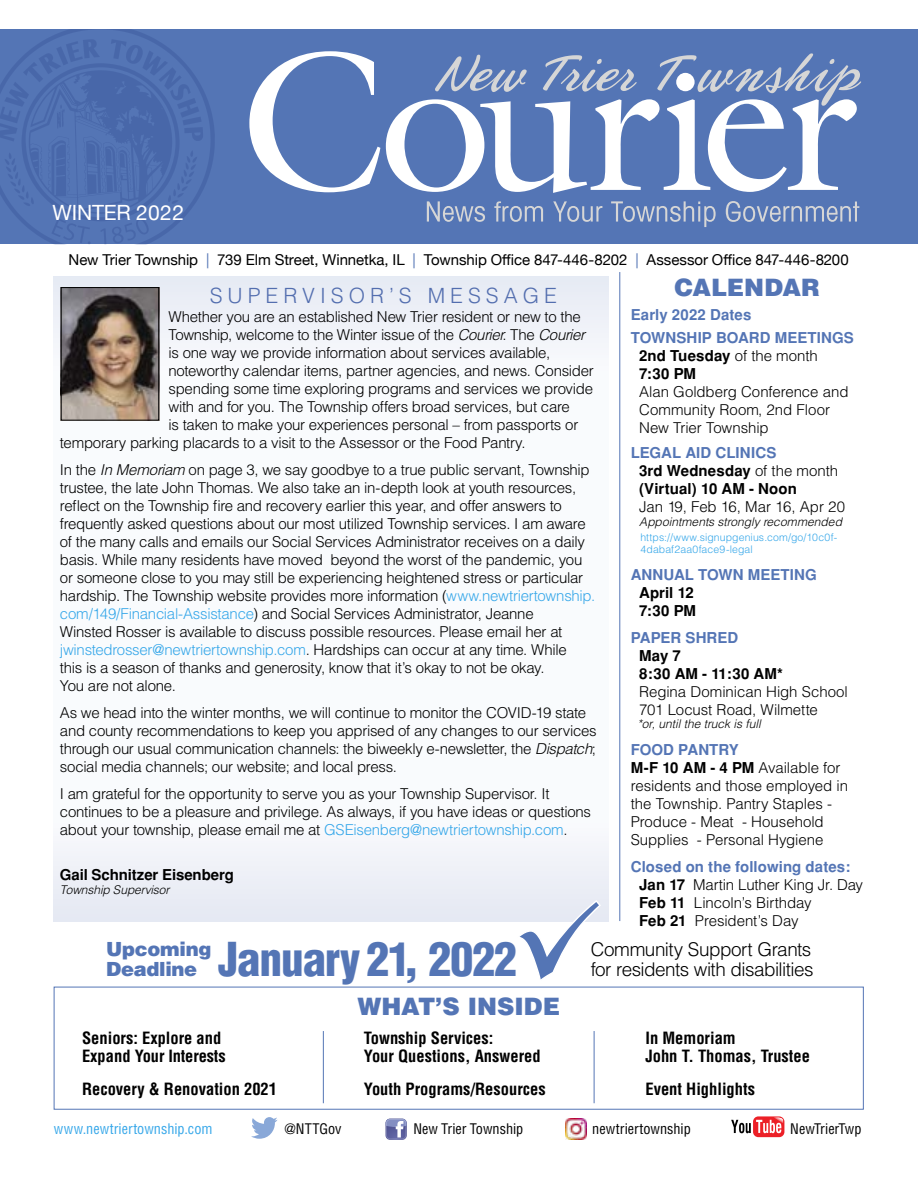
<style>
.page{position:relative;width:918px;height:1188px;background:#fff}
.page>*{position:absolute;margin:0;border:0;box-sizing:border-box;transform-origin:0 0}
.t1{font:900 condensed 45.6px "Helvetica";letter-spacing:-.02em;color:#5475b5}
.t2{font:900 24px "Helvetica";color:#5475b5}
.t3{font:300 21px "Helvetica";letter-spacing:.24em;color:#536eaf}
.t4{font:21px "Helvetica Neue";letter-spacing:-.01em;color:#fff}
.t5{font:900 19.5px/19.8px "Helvetica";letter-spacing:-.015em;color:#5475b5}
.t6{font:300 18.9px "Helvetica";letter-spacing:-.03em;color:#000}
.t7{font:700 condensed 16.5px/18px "Helvetica";color:#000}
.t8{font:300 15px/18px "Helvetica";letter-spacing:-.02em;color:#000}
.t9{font:700 15px/18px "Helvetica";letter-spacing:.005em;color:#000}
.t10{font:15px "Helvetica Neue";letter-spacing:-.005em;color:#000}
.t11{font:300 15px/18px "Helvetica";color:#000}
.t12{font:700 15px/22.5px "Helvetica";letter-spacing:.005em;color:#5475b5}
.t13{font:condensed 14.25px "Helvetica";color:#000}
.t14{font:condensed 14.25px "Helvetica";color:#36a7e9}
.t15{font:italic 300 12px "Helvetica";color:#000}
.t16{font:300 10.5px/12px "Helvetica";letter-spacing:.01em;color:#36a7e9}
.s1{color:#5475b5}
.s2{font-weight:300}
.s3{font-style:italic}
.s4{color:#36a7e9}
.s5{font-weight:700;color:#5475b5}
.s6{font-weight:700}
</style>
<div class="page">
<svg style="left:54px;top:277px;width:554px;height:644px"></svg>
<img style="left:63px;top:289px;width:94px;height:130px">
<div style="left:61px;top:287px;width:98px;height:134px;border:1px solid #000"></div>
<div style="left:0;top:30px;width:918px;height:214px;background:#5475b5"></div>
<svg style="left:249px;top:51px;width:131px;height:141px"></svg>
<svg style="left:386px;top:53px;width:475px;height:140px"></svg>
<svg style="left:427px;top:201px;width:58px;height:21px"></svg>
<svg style="left:494px;top:201px;width:49px;height:21px"></svg>
<svg style="left:553px;top:201px;width:49px;height:21px"></svg>
<svg style="left:611px;top:201px;width:105px;height:26px"></svg>
<svg style="left:726px;top:201px;width:133px;height:21px"></svg>
<svg style="left:0;top:30px;width:215px;height:214px"></svg>
<svg style="left:251px;top:1117px;width:27px;height:22px"></svg>
<div style="left:753px;top:1116px;width:31px;height:21px;background:#ec2027;border-radius:5px"></div>
<svg style="left:731px;top:1117px;width:52px;height:16px"></svg>
<svg style="left:386px;top:1119px;width:21px;height:21px"></svg>
<img style="left:566px;top:1119px;width:21px;height:21px">
<hr style="left:619px;top:272px;width:1px;height:649px;background:#5475b5">
<div style="left:54px;top:987px;width:810px;height:123px;border:1px solid #5475b5"></div>
<hr style="left:594px;top:1031px;width:1px;height:72px;background:#5475b5">
<hr style="left:323px;top:1031px;width:1px;height:72px;background:#5475b5">
<svg style="left:516px;top:900px;width:85px;height:80px"></svg>
<h3 class="t4" style="left:53px;top:197px;width:133px">WINTER 2022</h3>
<p class="t10" style="left:69px;top:249px;width:782px">New Trier Township <span class="s1">|</span> 739 Elm Street, Winnetka, IL <span class="s1">|</span> Township Office 847-446-8202 <span class="s1">|</span> Assessor Office 847-446-8200</p>
<h3 class="t3" style="left:210px;top:282px;width:349px">SUPERVISOR’S MESSAGE</h3>
<h2 class="t2" style="left:675px;top:272px;width:147px">CALENDAR</h2>
<p class="t12" style="left:631px;top:303px;width:225px">Early 2022 Dates<br>TOWNSHIP BOARD MEETINGS</p>
<p class="t9" style="left:639px;top:346px;width:180px">2nd Tuesday <span class="s2">of the month<br></span>7:30 PM</p>
<p class="t11" style="left:639px;top:382px;width:211px">Alan Goldberg Conference and<br>Community Room, 2nd Floor<br>New Trier Township</p>
<p class="t9" style="left:639px;top:444px;width:201px;text-indent:-8px"><span class="s1">LEGAL AID CLINICS<br></span>3rd Wednesday <span class="s2">of the month </span>(Virtual) 10 AM - Noon</p>
<p class="t11" style="left:639px;top:497px;width:208px">Jan 19, Feb 16, Mar 16, Apr 20</p>
<p class="t15" style="left:639px;top:514px;width:204px">Appointments strongly recommended</p>
<p class="t8" style="left:168px;top:308px;width:414px">Whether you are an established New Trier resident or new to the</p>
<p class="t8" style="left:168px;top:326px;width:418px">Township, welcome to the Winter issue of the <span class="s3">Courier</span>. The <span class="s3">Courier</span></p>
<p class="t8" style="left:168px;top:344px;width:383px">is one way we provide information about services available,</p>
<p class="t8" style="left:168px;top:362px;width:427px">noteworthy calendar items, partner agencies, and news. Consider</p>
<p class="t8" style="left:168px;top:380px;width:426px">spending some time exploring programs and services we provide</p>
<p class="t8" style="left:168px;top:398px;width:403px">with and for you. The Township offers broad services, but care</p>
<p class="t8" style="left:168px;top:416px;width:411px">is taken to make your experiences personal – from passports or</p>
<p class="t8" style="left:60px;top:434px;width:467px">temporary parking placards to a visit to the Assessor or the Food Pantry.</p>
<p class="t8" style="left:60px;top:461px;width:537px">In the <span class="s3">In Memoriam</span> on page 3, we say goodbye to a true public servant, Township trustee, the late John Thomas. We also take an in-depth look at youth resources, reflect on the Township fire and recovery earlier this year, and offer answers to frequently asked questions about our most utilized Township services. I am aware of the many calls and emails our Social Services Administrator receives on a daily basis. While many residents have moved beyond the worst of the pandemic, you or someone close to you may still be experiencing heightened stress or particular hardship. The Township website provides more information (<span class="s4">www.newtriertownship. com/149/Financial-Assistance</span>) and Social Services Administrator, Jeanne<br>Winsted Rosser is available to discuss possible resources. Please email her at <span class="s4">jwinstedrosser@newtriertownship.com</span>. Hardships can occur at any time. While<br>this is a season of thanks and generosity, know that it’s okay to not be okay.<br>You are not alone.</p>
<p class="t8" style="left:60px;top:704px;width:538px">As we head into the winter months, we will continue to monitor the COVID-19 state and county recommendations to keep you apprised of any changes to our services through our usual communication channels: the biweekly e-newsletter, the <span class="s3">Dispatch</span>; social media channels; our website; and local press.</p>
<p class="t8" style="left:60px;top:785px;width:533px">I am grateful for the opportunity to serve you as your Township Supervisor. It continues to be a pleasure and privilege. As always, if you have ideas or questions about your township, please email me at <span class="s4">GSEisenberg@newtriertownship.com</span>.</p>
<p class="t9" style="left:60px;top:866px;width:176px">Gail Schnitzer Eisenberg</p>
<p class="t15" style="left:60px;top:882px;width:111px">Township Supervisor</p>
<p class="t16" style="left:640px;top:531px;width:198px">https://www.signupgenius.com/go/10c0f-<br>4dabaf2aa0face9-legal</p>
<p class="t12" style="left:631px;top:563px;width:188px">ANNUAL TOWN MEETING</p>
<p class="t9" style="left:639px;top:583px;width:59px">April 12<br>7:30 PM</p>
<p class="t12" style="left:631px;top:626px;width:109px">PAPER SHRED</p>
<p class="t9" style="left:639px;top:646px;width:145px">May 7<br>8:30 AM - 11:30 AM*</p>
<p class="t8" style="left:639px;top:682px;width:210px">Regina Dominican High School<br>701 Locust Road, Wilmette</p>
<p class="t15" style="left:637px;top:716px;width:125px">*or, until the truck is full</p>
<p class="t8" style="left:631px;top:740px;width:219px"><span class="s5">FOOD PANTRY<br></span><span class="s6">M-F 10 AM - 4 PM</span> Available for residents and those employed in the Township. Pantry Staples -<br>Produce - Meat - Household<br>Supplies - Personal Hygiene</p>
<p class="t8" style="left:639px;top:857px;width:226px;text-indent:-8px"><span class="s5">Closed on the following dates:<br></span><span class="s6">Jan 17</span> Martin Luther King Jr. Day<br><span class="s6">Feb 11</span> Lincoln’s Birthday<br><span class="s6">Feb 21</span> President’s Day</p>
<h3 class="t5" style="left:106px;top:938px;width:107px">Upcoming<br>Deadline</h3>
<p class="t6" style="left:591px;top:937px;width:222px">Community Support Grants</p>
<h1 class="t1" style="left:218px;top:931px;width:300px">January 21, 2022</h1>
<p class="t6" style="left:591px;top:957px;width:224px">for residents with disabilities</p>
<p class="t7" style="left:82px;top:1029px;width:145px">Seniors: Explore and<br>Expand Your Interests</p>
<p class="t7" style="left:82px;top:1080px;width:197px">Recovery &amp; Renovation 2021</p>
<h2 class="t2" style="left:357px;top:991px;width:204px">WHAT’S INSIDE</h2>
<p class="t7" style="left:364px;top:1029px;width:178px">Township Services:<br>Your Questions, Answered</p>
<p class="t7" style="left:364px;top:1080px;width:183px">Youth Programs/Resources</p>
<p class="t7" style="left:645px;top:1029px;width:166px">In Memoriam<br>John T. Thomas, Trustee</p>
<p class="t7" style="left:645px;top:1080px;width:111px">Event Highlights</p>
<p class="t14" style="left:54px;top:1120px;width:160px">www.newtriertownship.com</p>
<p class="t13" style="left:284px;top:1120px;width:59px">@NTTGov</p>
<p class="t13" style="left:413px;top:1120px;width:111px">New Trier Township</p>
<p class="t13" style="left:592px;top:1120px;width:100px">newtriertownship</p>
<p class="t13" style="left:790px;top:1120px;width:73px">NewTrierTwp</p>
</div>
